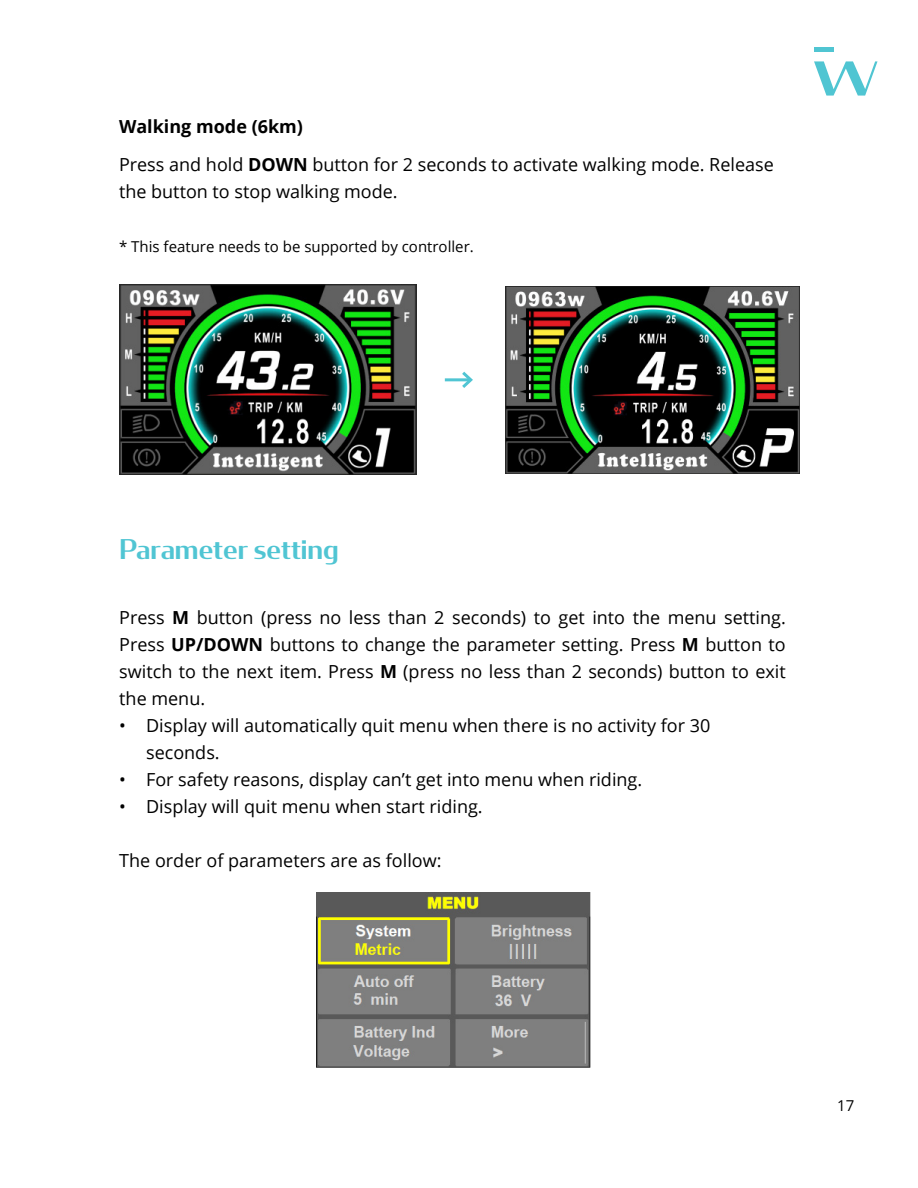
<style>
.page{position:relative;width:918px;height:1188px;background:#fff}
.page>*{position:absolute;margin:0;border:0;box-sizing:border-box;transform-origin:0 0}
.t1{font:500 27px "Condor";color:#50c5d3}
.t2{font:18px/27px "Open Sans";color:#000}
.t3{font:15px "Open Sans";color:#000}
.s1{font-weight:700}
</style>
<div class="page">
<svg style="left:814px;top:61px;width:64px;height:35px"></svg>
<div style="left:814px;top:47px;width:20px;height:5px;background:#50c5d2"></div>
<img style="left:119px;top:285px;width:297px;height:190px">
<img style="left:505px;top:286px;width:294px;height:187px">
<hr style="left:445px;top:378px;width:26px;height:3px;background:#50c5d3">
<svg style="left:459px;top:371px;width:14px;height:17px"></svg>
<img style="left:316px;top:892px;width:275px;height:176px">
<p class="t2" style="left:119px;top:107px;width:656px;line-height:38.1px"><span class="s1">Walking mode (6km)<br></span>Press and hold <span class="s1">DOWN</span> button for 2 seconds to activate walking mode. Release</p>
<p class="t2" style="left:119px;top:177px;width:280px">the button to stop walking mode.</p>
<p class="t3" style="left:119px;top:236px;width:356px">* This feature needs to be supported by controller.</p>
<h1 class="t1" style="left:119px;top:532px;width:221px">Parameter setting</h1>
<p class="t2" style="left:119px;top:604px;width:668px;text-align:justify">Press <span class="s1">M</span> button (press no less than 2 seconds) to get into the menu setting.<br>Press <span class="s1">UP/DOWN</span> buttons to change the parameter setting. Press <span class="s1">M</span> button to switch to the next item. Press <span class="s1">M</span> (press no less than 2 seconds) button to exit the menu.</p>
<p class="t2" style="left:146px;top:712px;width:566px;text-indent:-27px">• Display will automatically quit menu when there is no activity for 30 seconds.</p>
<p class="t2" style="left:119px;top:766px;width:525px">• For safety reasons, display can’t get into menu when riding.</p>
<p class="t2" style="left:119px;top:793px;width:365px">• Display will quit menu when start riding.</p>
<p class="t2" style="left:119px;top:847px;width:324px">The order of parameters are as follow:</p>
<p class="t3" style="left:837px;top:1096px;width:19px">17</p>
</div>
